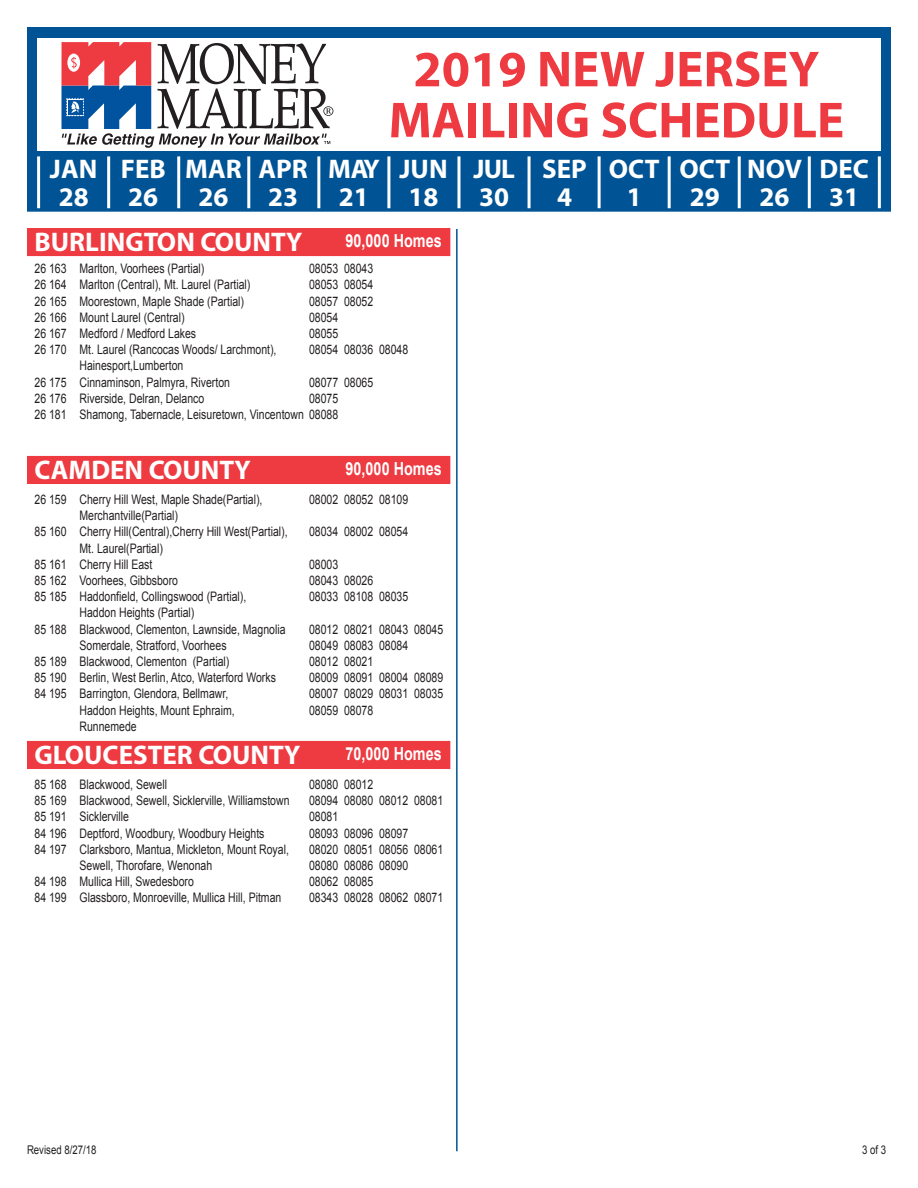
<style>
.page{position:relative;width:918px;height:1188px;background:#fff}
.page>*{position:absolute;margin:0;border:0;box-sizing:border-box;transform-origin:0 0}
.t1{font:700 51px/51px "Myriad Pro";color:#ee3a41;text-align:center}
.t2{font:700 27px/28.5px "Myriad Pro";color:#fff;text-align:center}
.t3{font:700 18px "Arial";color:#fff;scale:.8 1}
.t4{font:13.2px/16.2px "Arial";color:#231f20;scale:.8 1}
.t5{font:12px "Arial";color:#231f20;scale:.8 1}
</style>
<div class="page">
<hr style="left:456px;top:229px;width:2px;height:922px;background:#005495">
<div style="left:27px;top:741px;width:423px;height:28px;background:#ee3a41"></div>
<div style="left:27px;top:228px;width:423px;height:28px;background:#ee3a41"></div>
<div style="left:27px;top:456px;width:423px;height:28px;background:#ee3a41"></div>
<div style="left:27px;top:27px;width:864px;height:185px;background:#005495;border:2px solid #005495"></div>
<div style="left:37px;top:38px;width:844px;height:113px;background:#fff"></div>
<svg style="left:61px;top:42px;width:272px;height:106px"></svg>
<hr style="left:37px;top:156px;width:3px;height:52px;background:#fff">
<hr style="left:107px;top:156px;width:3px;height:52px;background:#fff">
<hr style="left:177px;top:156px;width:3px;height:52px;background:#fff">
<hr style="left:247px;top:156px;width:3px;height:52px;background:#fff">
<hr style="left:317px;top:156px;width:3px;height:52px;background:#fff">
<hr style="left:387px;top:156px;width:3px;height:52px;background:#fff">
<hr style="left:457px;top:156px;width:3px;height:52px;background:#fff">
<hr style="left:528px;top:156px;width:3px;height:52px;background:#fff">
<hr style="left:598px;top:156px;width:3px;height:52px;background:#fff">
<hr style="left:668px;top:156px;width:3px;height:52px;background:#fff">
<hr style="left:738px;top:156px;width:3px;height:52px;background:#fff">
<hr style="left:808px;top:156px;width:3px;height:52px;background:#fff">
<hr style="left:878px;top:156px;width:3px;height:52px;background:#fff">
<h1 class="t1" style="left:389px;top:42px;width:457px">2019 NEW JERSEY<br>MAILING SCHEDULE</h1>
<h2 class="t2" style="left:50px;top:153px;width:49px">JAN<br>28</h2>
<h2 class="t2" style="left:185px;top:153px;width:58px">MAR<br>26</h2>
<h2 class="t2" style="left:542px;top:153px;width:46px">SEP<br>4</h2>
<h2 class="t2" style="left:258px;top:153px;width:51px">APR<br>23</h2>
<h2 class="t2" style="left:609px;top:153px;width:52px">OCT<br>1</h2>
<h2 class="t2" style="left:328px;top:153px;width:53px">MAY<br>21</h2>
<h2 class="t2" style="left:680px;top:153px;width:52px">OCT<br>29</h2>
<h2 class="t2" style="left:399px;top:153px;width:50px">JUN<br>18</h2>
<h2 class="t2" style="left:747px;top:153px;width:56px">NOV<br>26</h2>
<h2 class="t2" style="left:820px;top:153px;width:51px">DEC<br>31</h2>
<h2 class="t2" style="left:121px;top:153px;width:46px;text-align:left">FEB<br>26</h2>
<h2 class="t2" style="left:474px;top:153px;width:43px;text-align:left">JUL<br>30</h2>
<h2 class="t2" style="left:35px;top:227px;width:270px">BURLINGTON COUNTY</h2>
<h3 class="t3" style="left:346px;top:231px;width:122px">90,000 Homes</h3>
<p class="t4" style="left:35px;top:261px;width:214px">26 163 Marlton, Voorhees (Partial)</p>
<p class="t4" style="left:309px;top:261px;width:82px">08053 08043</p>
<p class="t4" style="left:35px;top:277px;width:271px">26 164 Marlton (Central), Mt. Laurel (Partial)</p>
<p class="t4" style="left:309px;top:277px;width:82px">08053 08054</p>
<p class="t4" style="left:35px;top:293px;width:263px">26 165 Moorestown, Maple Shade (Partial)</p>
<p class="t4" style="left:309px;top:293px;width:82px">08057 08052</p>
<p class="t4" style="left:35px;top:309px;width:189px">26 166 Mount Laurel (Central)</p>
<p class="t4" style="left:309px;top:309px;width:38px">08054</p>
<p class="t4" style="left:35px;top:325px;width:204px">26 167 Medford / Medford Lakes</p>
<p class="t4" style="left:309px;top:325px;width:38px">08055</p>
<p class="t4" style="left:35px;top:341px;width:304px">26 170 Mt. Laurel (Rancocas Woods/ Larchmont),</p>
<p class="t4" style="left:309px;top:341px;width:126px">08054 08036 08048</p>
<p class="t4" style="left:35px;top:358px;width:246px;text-align:center">Hainesport,Lumberton<br>26 175 Cinnaminson, Palmyra, Riverton</p>
<p class="t4" style="left:309px;top:374px;width:82px">08077 08065</p>
<p class="t4" style="left:35px;top:390px;width:214px">26 176 Riverside, Delran, Delanco</p>
<p class="t4" style="left:35px;top:390px;width:381px;text-align:right">08075<br>26 181 Shamong, Tabernacle, Leisuretown, Vincentown 08088</p>
<h2 class="t2" style="left:35px;top:455px;width:218px">CAMDEN COUNTY</h2>
<h3 class="t3" style="left:346px;top:459px;width:122px">90,000 Homes</h3>
<p class="t4" style="left:35px;top:491px;width:287px">26 159 Cherry Hill West, Maple Shade(Partial),</p>
<p class="t4" style="left:309px;top:491px;width:126px">08002 08052 08109</p>
<p class="t4" style="left:35px;top:507px;width:318px;text-indent:45px">Merchantville(Partial)<br>85 160 Cherry Hill(Central),Cherry Hill West(Partial),</p>
<p class="t4" style="left:309px;top:524px;width:126px">08034 08002 08054</p>
<p class="t4" style="left:35px;top:540px;width:162px;text-indent:45px">Mt. Laurel(Partial)<br>85 161 Cherry Hill East</p>
<p class="t4" style="left:309px;top:556px;width:38px">08003</p>
<p class="t4" style="left:35px;top:572px;width:181px">85 162 Voorhees, Gibbsboro</p>
<p class="t4" style="left:309px;top:572px;width:82px">08043 08026</p>
<p class="t4" style="left:35px;top:588px;width:266px">85 185 Haddonfield, Collingswood (Partial),</p>
<p class="t4" style="left:309px;top:588px;width:126px">08033 08108 08035</p>
<p class="t4" style="left:35px;top:605px;width:315px;text-indent:45px">Haddon Heights (Partial)<br>85 188 Blackwood, Clementon, Lawnside, Magnolia</p>
<p class="t4" style="left:309px;top:621px;width:169px">08012 08021 08043 08045</p>
<p class="t4" style="left:80px;top:637px;width:185px">Somerdale, Stratford, Voorhees</p>
<p class="t4" style="left:309px;top:637px;width:126px">08049 08083 08084</p>
<p class="t4" style="left:35px;top:653px;width:245px">85 189 Blackwood, Clementon (Partial)</p>
<p class="t4" style="left:309px;top:653px;width:82px">08012 08021</p>
<p class="t4" style="left:35px;top:669px;width:303px">85 190 Berlin, West Berlin, Atco, Waterford Works</p>
<p class="t4" style="left:309px;top:669px;width:169px">08009 08091 08004 08089</p>
<p class="t4" style="left:35px;top:686px;width:244px">84 195 Barrington, Glendora, Bellmawr,</p>
<p class="t4" style="left:309px;top:686px;width:169px">08007 08029 08031 08035</p>
<p class="t4" style="left:80px;top:702px;width:196px">Haddon Heights, Mount Ephraim,</p>
<p class="t4" style="left:309px;top:702px;width:82px">08059 08078</p>
<p class="t4" style="left:80px;top:718px;width:73px">Runnemede</p>
<h2 class="t2" style="left:35px;top:740px;width:267px">GLOUCESTER COUNTY</h2>
<h3 class="t3" style="left:346px;top:744px;width:122px">70,000 Homes</h3>
<p class="t4" style="left:35px;top:776px;width:167px">85 168 Blackwood, Sewell</p>
<p class="t4" style="left:309px;top:776px;width:82px">08080 08012</p>
<p class="t4" style="left:35px;top:792px;width:320px">85 169 Blackwood, Sewell, Sicklerville, Williamstown</p>
<p class="t4" style="left:309px;top:792px;width:169px">08094 08080 08012 08081</p>
<p class="t4" style="left:35px;top:809px;width:120px">85 191 Sicklerville</p>
<p class="t4" style="left:309px;top:809px;width:38px">08081</p>
<p class="t4" style="left:35px;top:825px;width:289px">84 196 Deptford, Woodbury, Woodbury Heights</p>
<p class="t4" style="left:309px;top:825px;width:126px">08093 08096 08097</p>
<p class="t4" style="left:35px;top:841px;width:320px">84 197 Clarksboro, Mantua, Mickleton, Mount Royal,</p>
<p class="t4" style="left:309px;top:841px;width:169px">08020 08051 08056 08061</p>
<p class="t4" style="left:80px;top:857px;width:167px">Sewell, Thorofare, Wenonah</p>
<p class="t4" style="left:309px;top:857px;width:126px">08080 08086 08090</p>
<p class="t4" style="left:35px;top:873px;width:201px">84 198 Mullica Hill, Swedesboro</p>
<p class="t4" style="left:309px;top:873px;width:82px">08062 08085</p>
<p class="t4" style="left:35px;top:890px;width:310px">84 199 Glassboro, Monroeville, Mullica Hill, Pitman</p>
<p class="t4" style="left:309px;top:890px;width:169px">08343 08028 08062 08071</p>
<p class="t5" style="left:27px;top:1143px;width:88px">Revised 8/27/18</p>
<p class="t5" style="left:862px;top:1143px;width:32px">3 of 3</p>
</div>
